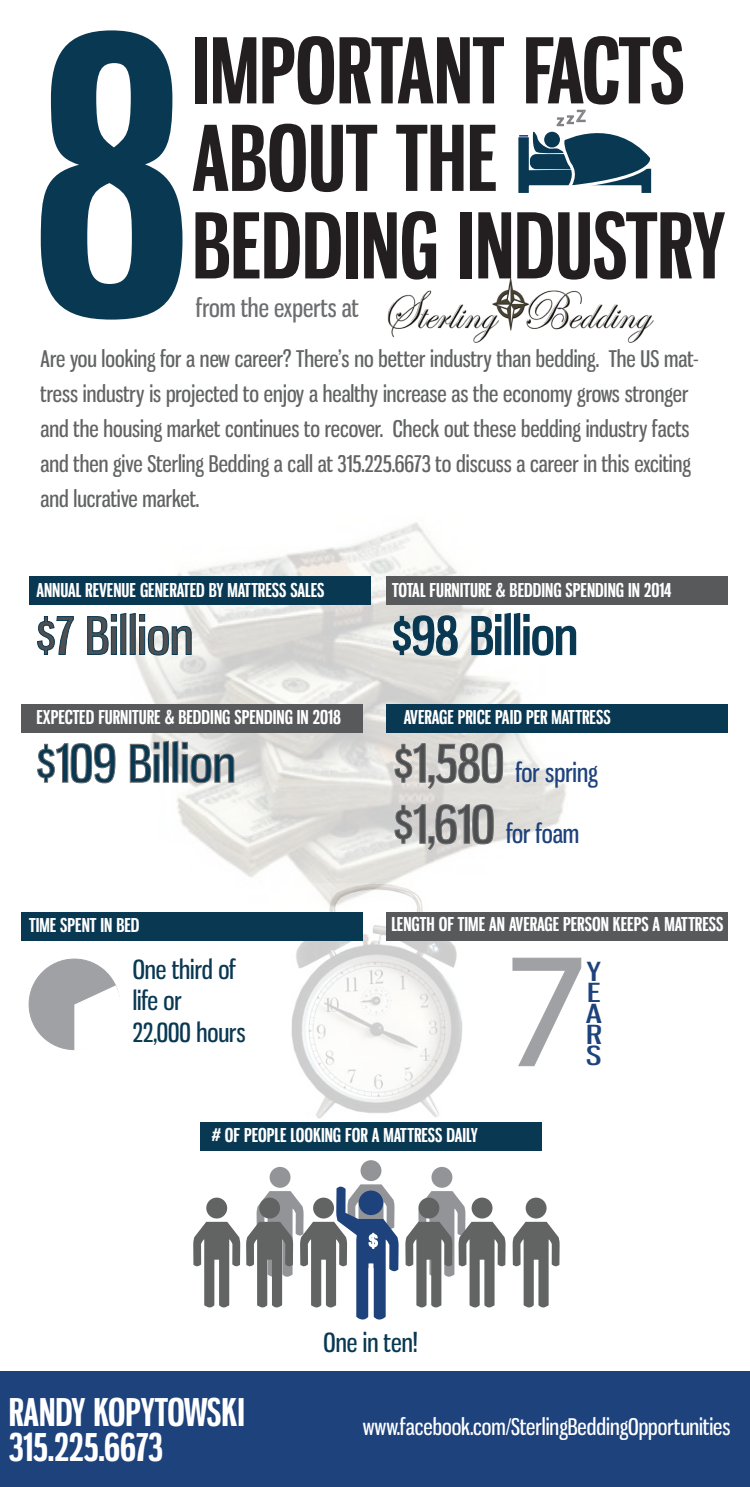
<style>
.page{position:relative;width:750px;height:1487px;background:#fff}
.page>*{position:absolute;margin:0;border:0;box-sizing:border-box;transform-origin:0 0}
.t1{font:700 375px "Gnuolane Rg";color:#093852}
.t2{font:165.38px "Myriad Pro";color:#a0a1a5}
.t3{font:700 88.75px/87.5px "Gnuolane Rg";color:#231f20}
.t4{font:50.88px "Gnuolane Rg";color:#093852;scale:1.06 1}
.t5{font:50.88px "Gnuolane Rg";color:#4e4f50;scale:1.06 1}
.t6{font:700 37.5px/35px "Gnuolane Rg";color:#fff}
.t7{font:25.75px/31.2px "Gnuolane Rg";color:#093852}
.t8{font:25.75px "Gnuolane Rg";color:#1e427c}
.t9{font:25.75px/21px "Gnuolane Rg";color:#1e427c;text-align:justify;scale:1.49 1}
.t10{font:25px "Gnuolane Rg";color:#6d6e70}
.t11{font:22.5px/35px "Gnuolane Rg";color:#626363}
.t12{font:22.5px "Gnuolane Rg";color:#fff}
.t13{font:700 18.75px "Gnuolane Rg";color:#fff}
.s1{font-size:50.88px;color:#4e4f50}
</style>
<div class="page">
<img style="left:134px;top:522px;width:432px;height:361px">
<img style="left:292px;top:883px;width:170px;height:236px">
<div style="left:22px;top:912px;width:341px;height:29px;background:#093852"></div>
<div style="left:22px;top:704px;width:341px;height:29px;background:#58595b"></div>
<div style="left:386px;top:576px;width:342px;height:29px;background:#58595b"></div>
<div style="left:29px;top:576px;width:341px;height:29px;background:#093852"></div>
<div style="left:0;top:1372px;width:750px;height:115px;background:#1e427c"></div>
<svg style="left:37px;top:616px;width:37px;height:39px"></svg>
<svg style="left:87px;top:612px;width:105px;height:44px"></svg>
<img style="left:387px;top:278px;width:267px;height:64px">
<svg style="left:518px;top:109px;width:134px;height:84px"></svg>
<svg style="left:512px;top:957px;width:69px;height:109px"></svg>
<svg style="left:392px;top:615px;width:66px;height:41px"></svg>
<svg style="left:471px;top:612px;width:106px;height:44px"></svg>
<svg style="left:37px;top:743px;width:79px;height:41px"></svg>
<svg style="left:129px;top:740px;width:106px;height:44px"></svg>
<svg style="left:394px;top:743px;width:110px;height:46px;background:#cdccc9"></svg>
<svg style="left:394px;top:804px;width:100px;height:46px;background:#c7c6c5"></svg>
<div style="left:386px;top:704px;width:342px;height:29px;background:#093852"></div>
<div style="left:386px;top:912px;width:342px;height:29px;background:#58595b"></div>
<div style="left:29px;top:959px;width:91px;height:90px;background:#a0a1a5;border-radius:50%"></div>
<svg style="left:74px;top:985px;width:46px;height:65px"></svg>
<div style="left:431px;top:1167px;width:21px;height:21px;background:#929497;border-radius:50%"></div>
<div style="left:361px;top:1160px;width:20px;height:21px;background:#929497;border-radius:50%"></div>
<div style="left:270px;top:1167px;width:21px;height:21px;background:#929497;border-radius:50%"></div>
<div style="left:206px;top:1197px;width:21px;height:21px;background:#626363;border-radius:50%"></div>
<svg style="left:193px;top:1222px;width:47px;height:86px"></svg>
<svg style="left:405px;top:1191px;width:101px;height:117px"></svg>
<div style="left:526px;top:1197px;width:21px;height:21px;background:#626363;border-radius:50%"></div>
<svg style="left:513px;top:1222px;width:47px;height:86px"></svg>
<svg style="left:246px;top:1184px;width:153px;height:136px"></svg>
<div style="left:200px;top:1122px;width:342px;height:29px;background:#093852"></div>
<h1 class="t1" style="left:33px;top:-53px;width:158px">8</h1>
<h3 class="t3" style="left:192px;top:26px;width:494px">IMPORTANT FACTS<br>ABOUT THE</h3>
<h3 class="t3" style="left:192px;top:201px;width:535px">BEDDING INDUSTRY</h3>
<p class="t10" style="left:196px;top:292px;width:164px">from the experts at</p>
<p class="t11" style="left:41px;top:341px;width:659px">Are you looking for a new career? There’s no better industry than bedding. The US mat&shy;tress industry is projected to enjoy a healthy increase as the economy grows stronger and the housing market continues to recover. Check out these bedding industry facts and then give Sterling Bedding a call at 315.225.6673 to discuss a career in this exciting and lucrative market.</p>
<p class="t13" style="left:36px;top:579px;width:290px">ANNUAL REVENUE GENERATED BY MATTRESS SALES</p>
<h3 class="t5" style="left:36px;top:605px;width:150px">$7 Billion</h3>
<p class="t13" style="left:36px;top:706px;width:306px">EXPECTED FURNITURE &amp; BEDDING SPENDING IN 2018</p>
<h3 class="t4" style="left:36px;top:733px;width:190px">$109 Billion</h3>
<p class="t13" style="left:29px;top:913px;width:112px">TIME SPENT IN BED</p>
<p class="t7" style="left:133px;top:954px;width:114px">One third of life or<br>22,000 hours</p>
<p class="t13" style="left:392px;top:579px;width:280px">TOTAL FURNITURE &amp; BEDDING SPENDING IN 2014</p>
<h3 class="t4" style="left:392px;top:605px;width:176px">$98 Billion</h3>
<p class="t13" style="left:404px;top:706px;width:208px">AVERAGE PRICE PAID PER MATTRESS</p>
<p class="t8" style="left:394px;top:757px;width:206px"><span class="s1">$1,580</span> for spring</p>
<p class="t8" style="left:394px;top:818px;width:187px"><span class="s1">$1,610</span> for foam</p>
<p class="t13" style="left:391px;top:913px;width:334px">LENGTH OF TIME AN AVERAGE PERSON KEEPS A MATTRESS</p>
<h2 class="t2" style="left:504px;top:908px;width:86px">7</h2>
<p class="t9" style="left:586px;top:961px;width:12px">Y E A R S</p>
<p class="t13" style="left:212px;top:1123px;width:267px"># OF PEOPLE LOOKING FOR A MATTRESS DAILY</p>
<h3 class="t6" style="left:9px;top:1394px;width:238px">RANDY KOPYTOWSKI<br>315.225.6673</h3>
<p class="t7" style="left:324px;top:1327px;width:96px">One in ten!</p>
<p class="t12" style="left:363px;top:1413px;width:369px">www.facebook.com/SterlingBeddingOpportunities</p>
</div>
